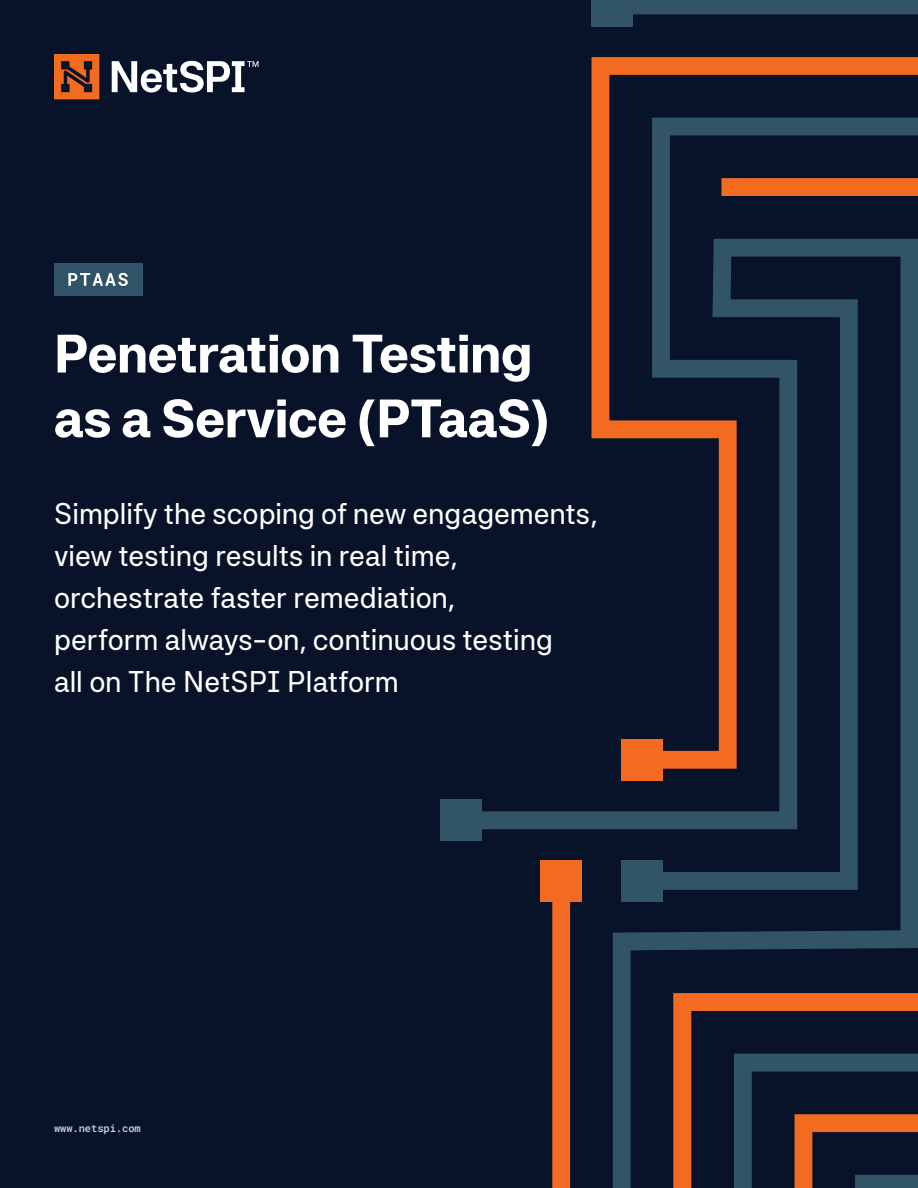
<style>
.page{position:relative;width:918px;height:1188px;background:#081229}
.page>*{position:absolute;margin:0;border:0;box-sizing:border-box;transform-origin:0 0}
.t1{font:700 54px/64.8px "Systemia";color:#fff}
.t2{font:30px/42px "Systemia";color:#fff}
.t3{font:10.5px "Roboto Mono";letter-spacing:-.01em;color:#d2d9df}
</style>
<div class="page">
<svg style="left:593px;top:0;width:325px;height:27px"></svg>
<div style="left:591px;top:0;width:41px;height:26px;background:#315467"></div>
<svg style="left:442px;top:799px;width:141px;height:389px"></svg>
<div style="left:440px;top:800px;width:41px;height:41px;background:#315467"></div>
<svg style="left:583px;top:57px;width:335px;height:773px"></svg>
<svg style="left:604px;top:169px;width:60px;height:1019px"></svg>
<div style="left:622px;top:860px;width:41px;height:42px;background:#315467"></div>
<svg style="left:112px;top:61px;width:146px;height:32px"></svg>
<svg style="left:54px;top:54px;width:45px;height:45px"></svg>
<div style="left:54px;top:263px;width:88px;height:33px;background:#315367"></div>
<svg style="left:68px;top:273px;width:60px;height:13px"></svg>
<svg style="left:664px;top:169px;width:254px;height:1019px"></svg>
<h1 class="t1" style="left:54px;top:319px;width:497px">Penetration Testing as a Service (PTaaS)</h1>
<p class="t2" style="left:54px;top:491px;width:545px">Simplify the scoping of new engagements, view testing results in real time, orchestrate faster remediation,<br>perform always-on, continuous testing<br>all on The NetSPI Platform</p>
<p class="t3" style="left:54px;top:1121px;width:88px">www.netspi.com</p>
</div>
